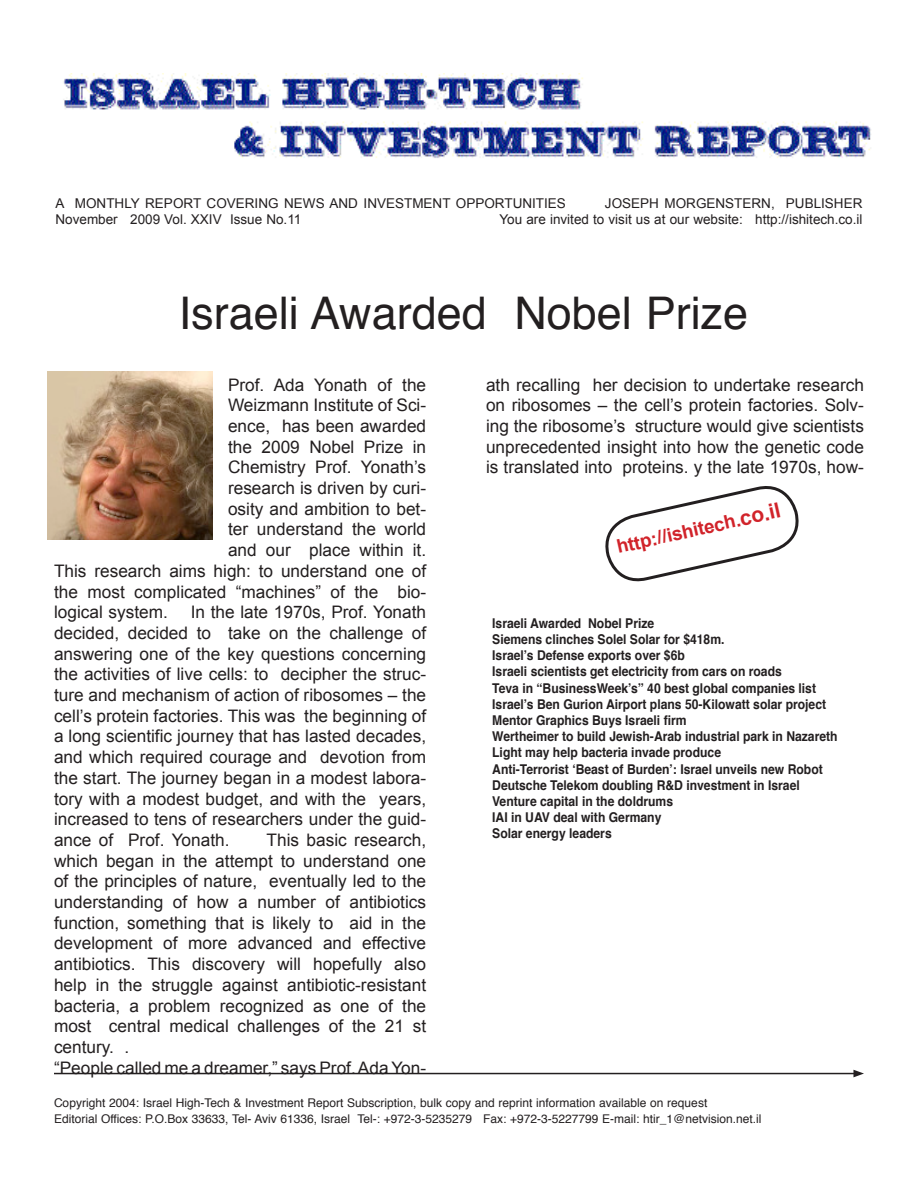
<style>
.page{position:relative;width:918px;height:1188px;background:#fff}
.page>*{position:absolute;margin:0;border:0;box-sizing:border-box;transform-origin:0 0}
.t1{font:45px "Helvetica";color:#231f20}
.t2{font:700 18.9px "Arial";color:#d1232a}
.t3{font:17.25px/20.7px "Arial";color:#231f20;text-align:justify}
.t4{font:700 13.5px/16.2px "Helvetica";color:#231f20;scale:.9 1}
.t5{font:13.5px "Arial";color:#231f20}
.t6{font:12px/15.8px "Helvetica";color:#231f20}
.s1{font-size:21px}
</style>
<div class="page">
<img style="left:63px;top:74px;width:808px;height:84px">
<hr style="left:54px;top:1073px;width:802px;height:1px;background:#231f20">
<svg style="left:853px;top:1070px;width:11px;height:7px"></svg>
<svg style="left:605px;top:486px;width:194px;height:96px"></svg>
<img style="left:47px;top:371px;width:166px;height:169px">
<p class="t5" style="left:56px;top:195px;width:512px">A MONTHLY REPORT COVERING NEWS AND INVESTMENT OPPORTUNITIES</p>
<p class="t5" style="left:605px;top:195px;width:259px">JOSEPH MORGENSTERN, PUBLISHER</p>
<p class="t5" style="left:56px;top:211px;width:247px">November 2009 Vol. XXIV Issue No.11</p>
<p class="t5" style="left:499px;top:211px;width:365px">You are invited to visit us at our website: http://ishitech.co.il</p>
<h1 class="t1" style="left:179px;top:283px;width:571px">Israeli Awarded Nobel Prize</h1>
<p class="t3" style="left:228px;top:374px;width:200px">Prof. Ada Yonath of the</p>
<p class="t3" style="left:228px;top:395px;width:200px">Weizmann Institute of Sci-</p>
<p class="t3" style="left:228px;top:416px;width:200px">ence, has been awarded</p>
<p class="t3" style="left:228px;top:436px;width:200px">the 2009 Nobel Prize in</p>
<p class="t3" style="left:228px;top:457px;width:200px">Chemistry Prof. Yonath’s</p>
<p class="t3" style="left:228px;top:478px;width:200px">research is driven by curi-</p>
<p class="t3" style="left:228px;top:498px;width:200px">osity and ambition to bet-</p>
<p class="t3" style="left:228px;top:519px;width:200px">ter understand the world</p>
<p class="t3" style="left:228px;top:540px;width:200px">and our place within it.</p>
<p class="t3" style="left:54px;top:560px;width:374px">This research aims high: to understand one of</p>
<p class="t3" style="left:54px;top:581px;width:374px">the most complicated “machines” of the bio-</p>
<p class="t3" style="left:54px;top:602px;width:116px">logical system.</p>
<p class="t3" style="left:54px;top:602px;width:374px;text-indent:137px">In the late 1970s, Prof. Yonath decided, decided to take on the challenge of answering one of the key questions concerning the activities of live cells: to decipher the struc&shy;ture and mechanism of action of ribosomes – the cell’s protein factories. This was the beginning of a long scientific journey that has lasted decades, and which required courage and devotion from the start. The journey began in a modest labora&shy;tory with a modest budget, and with the years, increased to tens of researchers under the guid&shy;ance of Prof. Yonath.</p>
<p class="t3" style="left:54px;top:830px;width:374px;text-align:left;text-indent:213px">This basic research, which began in the attempt to understand one of the principles of nature, eventually led to the understanding of how a number of antibiotics function, something that is likely to aid in the development of more advanced and effective antibiotics. This discovery will hopefully also help in the struggle against antibiotic-resistant bacteria, a problem recognized as one of the most central medical challenges of the 21 st century. .<br>“People called me a dreamer,” says Prof. Ada Yon-</p>
<p class="t3" style="left:486px;top:374px;width:379px">ath recalling her decision to undertake research on ribosomes – the cell’s protein factories. Solv&shy;ing the ribosome’s structure would give scientists unprecedented insight into how the genetic code is translated into proteins. y the late 1970s, how-</p>
<p class="t2" style="left:615px;top:537px;width:169px;rotate:-13deg">http://ishitech.<span class="s1">co.il</span></p>
<p class="t4" style="left:492px;top:616px;width:385px">Israeli Awarded Nobel Prize<br>Siemens clinches Solel Solar for $418m.<br>Israel’s Defense exports over $6b<br>Israeli scientists get electricity from cars on roads<br>Teva in “BusinessWeek’s” 40 best global companies list Israel’s Ben Gurion Airport plans 50-Kilowatt solar project Mentor Graphics Buys Israeli firm<br>Wertheimer to build Jewish-Arab industrial park in Nazareth Light may help bacteria invade produce<br>Anti-Terrorist ‘Beast of Burden’: Israel unveils new Robot Deutsche Telekom doubling R&amp;D investment in Israel Venture capital in the doldrums<br>IAI in UAV deal with Germany<br>Solar energy leaders</p>
<p class="t6" style="left:54px;top:1095px;width:709px">Copyright 2004: Israel High-Tech &amp; Investment Report Subscription, bulk copy and reprint information available on request<br>Editorial Offices: P.O.Box 33633, Tel- Aviv 61336, Israel Tel-: +972-3-5235279 Fax: +972-3-5227799 E-mail: htir_1@netvision.net.il</p>
</div>
